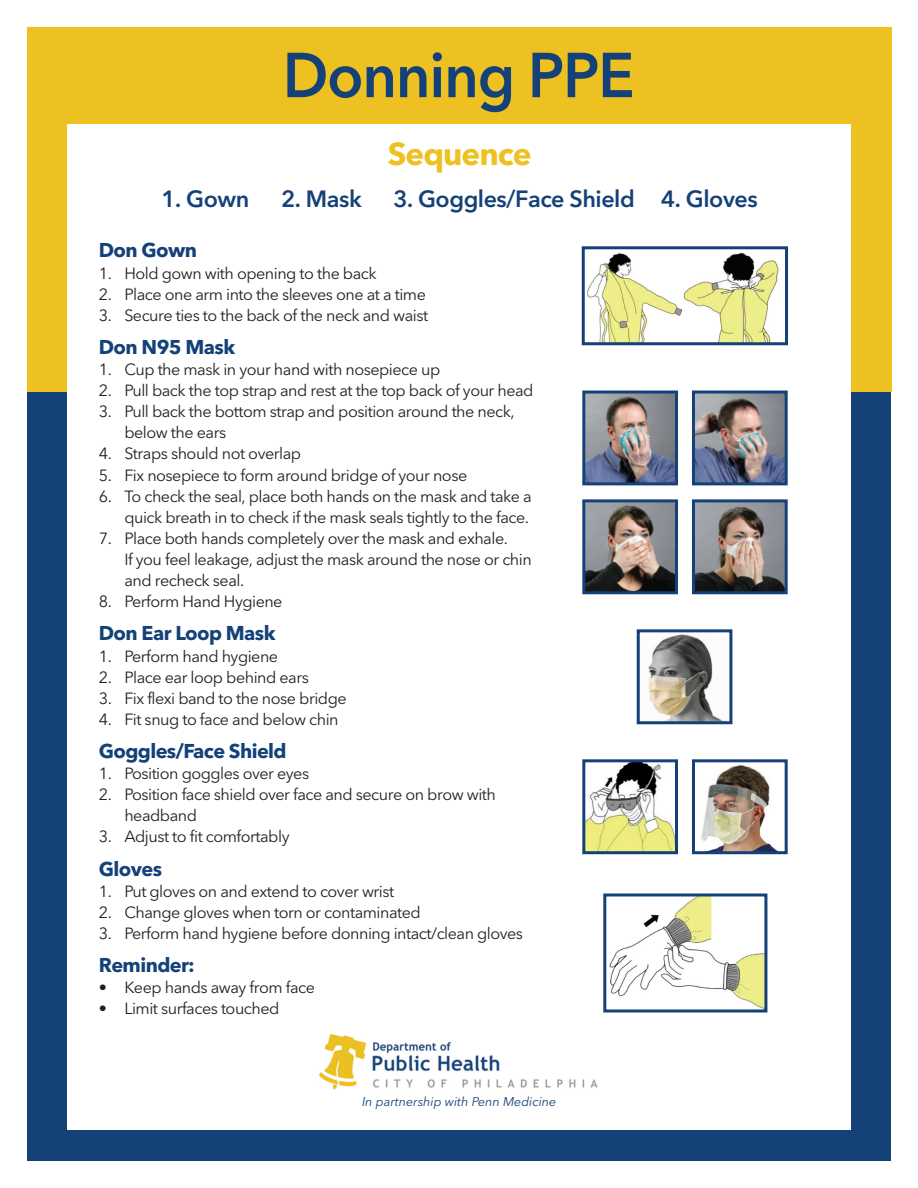
<style>
.page{position:relative;width:918px;height:1188px;background:#fff}
.page>*{position:absolute;margin:0;border:0;box-sizing:border-box;transform-origin:0 0}
.t1{font:600 62.7px "Avenir Next";letter-spacing:-.02em;color:#144177;scale:.95 1}
.t2{font:700 31.5px "Avenir Next";letter-spacing:-.03em;color:#edc122}
.t3{font:600 23.25px "Avenir Next";letter-spacing:-.02em;color:#144177}
.t4{font:700 19.8px "Avenir Next";letter-spacing:-.03em;color:#144177}
.t5{font:16.2px/21.1px "Avenir Next";letter-spacing:-.03em;color:#231f20}
.t6{font:italic 12.6px "Avenir Next";color:#144177}
</style>
<div class="page">
<div style="left:27px;top:111px;width:864px;height:1050px;background:#144177"></div>
<div style="left:27px;top:27px;width:864px;height:365px;background:#edc122"></div>
<div style="left:68px;top:124px;width:783px;height:1006px;background:#fff"></div>
<img style="left:318px;top:1033px;width:280px;height:57px">
<img style="left:586px;top:395px;width:88px;height:86px">
<div style="left:582px;top:391px;width:96px;height:94px;border:3px solid #144177"></div>
<img style="left:696px;top:395px;width:88px;height:86px">
<div style="left:692px;top:391px;width:96px;height:94px;border:3px solid #144177"></div>
<img style="left:586px;top:763px;width:88px;height:87px">
<div style="left:582px;top:759px;width:96px;height:95px;border:3px solid #144177"></div>
<img style="left:701px;top:765px;width:76px;height:85px">
<div style="left:692px;top:759px;width:96px;height:95px;border:3px solid #144177"></div>
<img style="left:586px;top:503px;width:88px;height:87px">
<div style="left:582px;top:499px;width:96px;height:95px;border:3px solid #144177"></div>
<img style="left:696px;top:503px;width:88px;height:87px">
<div style="left:692px;top:499px;width:96px;height:95px;border:3px solid #144177"></div>
<img style="left:648px;top:634px;width:74px;height:86px">
<div style="left:637px;top:629px;width:95px;height:95px;border:3px solid #144177"></div>
<img style="left:610px;top:897px;width:153px;height:111px">
<div style="left:603px;top:893px;width:164px;height:119px;border:3px solid #144177"></div>
<img style="left:587px;top:252px;width:192px;height:89px">
<div style="left:582px;top:246px;width:206px;height:99px;border:3px solid #144177"></div>
<h1 class="t1" style="left:283px;top:37px;width:372px">Donning PPE</h1>
<h2 class="t2" style="left:388px;top:135px;width:145px">Sequence</h2>
<h3 class="t3" style="left:162px;top:185px;width:89px">1. Gown</h3>
<h3 class="t3" style="left:281px;top:185px;width:82px">2. Mask</h3>
<h3 class="t3" style="left:393px;top:185px;width:366px">3. Goggles/Face Shield 4. Gloves</h3>
<p class="t4" style="left:99px;top:238px;width:100px">Don Gown</p>
<p class="t5" style="left:99px;top:262px;width:279px">1. Hold gown with opening to the back</p>
<p class="t5" style="left:99px;top:283px;width:329px">2. Place one arm into the sleeves one at a time</p>
<p class="t5" style="left:99px;top:305px;width:331px">3. Secure ties to the back of the neck and waist</p>
<p class="t4" style="left:99px;top:335px;width:138px">Don N95 Mask</p>
<p class="t5" style="left:99px;top:359px;width:343px">1. Cup the mask in your hand with nosepiece up</p>
<p class="t5" style="left:99px;top:380px;width:436px">2. Pull back the top strap and rest at the top back of your head</p>
<p class="t5" style="left:124px;top:401px;width:392px;text-indent:-26px">3. Pull back the bottom strap and position around the neck, below the ears</p>
<p class="t5" style="left:99px;top:443px;width:204px">4. Straps should not overlap</p>
<p class="t5" style="left:99px;top:464px;width:370px">5. Fix nosepiece to form around bridge of your nose</p>
<p class="t5" style="left:99px;top:485px;width:434px;text-align:right">6. To check the seal, place both hands on the mask and take a quick breath in to check if the mask seals tightly to the face.</p>
<p class="t5" style="left:124px;top:528px;width:409px;text-indent:-26px">7. Place both hands completely over the mask and exhale.<br>If you feel leakage, adjust the mask around the nose or chin and recheck seal.</p>
<p class="t5" style="left:99px;top:591px;width:185px">8. Perform Hand Hygiene</p>
<p class="t4" style="left:99px;top:621px;width:178px">Don Ear Loop Mask</p>
<p class="t5" style="left:99px;top:645px;width:181px">1. Perform hand hygiene</p>
<p class="t5" style="left:99px;top:666px;width:212px">2. Place ear loop behind ears</p>
<p class="t5" style="left:99px;top:688px;width:249px">3. Fix flexi band to the nose bridge</p>
<p class="t5" style="left:99px;top:709px;width:241px">4. Fit snug to face and below chin</p>
<p class="t4" style="left:99px;top:739px;width:189px">Goggles/Face Shield</p>
<p class="t5" style="left:99px;top:763px;width:212px">1. Position goggles over eyes</p>
<p class="t5" style="left:124px;top:784px;width:373px;text-indent:-26px">2. Position face shield over face and secure on brow with headband</p>
<p class="t5" style="left:99px;top:826px;width:192px">3. Adjust to fit comfortably</p>
<p class="t4" style="left:99px;top:857px;width:65px">Gloves</p>
<p class="t5" style="left:99px;top:881px;width:297px">1. Put gloves on and extend to cover wrist</p>
<p class="t5" style="left:99px;top:902px;width:323px">2. Change gloves when torn or contaminated</p>
<p class="t5" style="left:99px;top:923px;width:426px">3. Perform hand hygiene before donning intact/clean gloves</p>
<p class="t4" style="left:99px;top:953px;width:98px">Reminder:</p>
<p class="t5" style="left:99px;top:977px;width:218px">• Keep hands away from face</p>
<p class="t5" style="left:99px;top:998px;width:182px">• Limit surfaces touched</p>
<p class="t6" style="left:362px;top:1095px;width:196px">In partnership with Penn Medicine</p>
</div>
